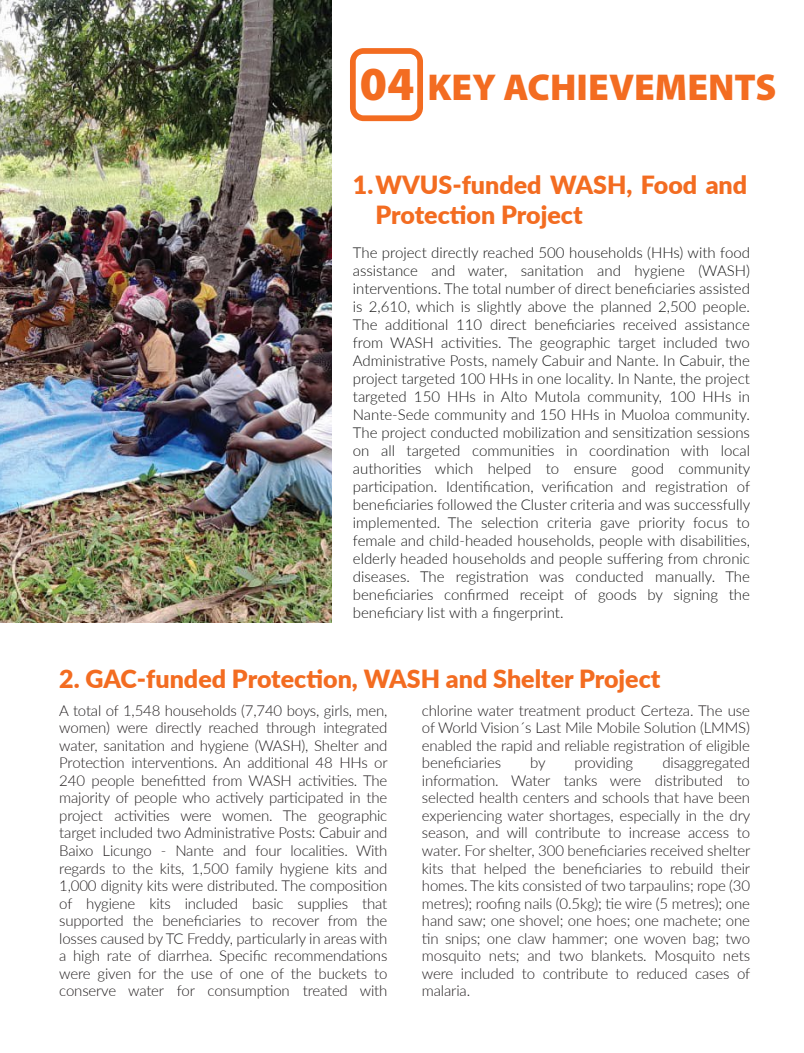
<style>
.page{position:relative;width:804px;height:1053px;background:#fff}
.page>*{position:absolute;margin:0;border:0;box-sizing:border-box;transform-origin:0 0}
.t1{font:900 37.5px "Myriad Pro";color:#f36c21}
.t2{font:900 25px/30px "Lato";color:#f36c21}
.t3{font:300 15px/17.5px "Lato";letter-spacing:-.01em;color:#231f20;text-align:justify}
.t4{font:300 15px/18px "Lato";color:#181818;text-align:justify}
.s1{font-size:47.62px}
</style>
<div class="page">
<svg style="left:350px;top:48px;width:73px;height:73px"></svg>
<img style="left:0;top:0;width:331px;height:622px">
<h1 class="t1" style="left:360px;top:62px;width:418px"><span class="s1">04</span> KEY ACHIEVEMENTS</h1>
<h2 class="t2" style="left:375px;top:169px;width:373px;text-indent:-22px">1.WVUS-funded WASH, Food and<br>Protection Project</h2>
<p class="t4" style="left:353px;top:243px;width:399px">The project directly reached 500 households (HHs) with food assistance and water, sanitation and hygiene (WASH) interventions. The total number of direct beneficiaries assisted is 2,610, which is slightly above the planned 2,500 people.<br>The additional 110 direct beneficiaries received assistance from WASH activities. The geographic target included two Administrative Posts, namely Cabuir and Nante. In Cabuir, the project targeted 100 HHs in one locality. In Nante, the project targeted 150 HHs in Alto Mutola community, 100 HHs in Nante-Sede community and 150 HHs in Muoloa community.<br>The project conducted mobilization and sensitization sessions on all targeted communities in coordination with local authorities which helped to ensure good community participation. Identification, verification and registration of beneficiaries followed the Cluster criteria and was successfully implemented. The selection criteria gave priority focus to female and child-headed households, people with disabilities, elderly headed households and people suffering from chronic diseases. The registration was conducted manually. The beneficiaries confirmed receipt of goods by signing the beneficiary list with a fingerprint.</p>
<h2 class="t2" style="left:59px;top:662px;width:602px">2. GAC-funded Protection, WASH and Shelter Project</h2>
<p class="t3" style="left:59px;top:701px;width:330px">A total of 1,548 households (7,740 boys, girls, men, women) were directly reached through integrated water, sanitation and hygiene (WASH), Shelter and Protection interventions. An additional 48 HHs or 240 people benefitted from WASH activities. The majority of people who actively participated in the project activities were women. The geographic target included two Administrative Posts: Cabuir and Baixo Licungo - Nante and four localities. With regards to the kits, 1,500 family hygiene kits and 1,000 dignity kits were distributed. The composition of hygiene kits included basic supplies that supported the beneficiaries to recover from the losses caused by TC Freddy, particularly in areas with a high rate of diarrhea. Specific recommendations were given for the use of one of the buckets to conserve water for consumption treated with</p>
<p class="t3" style="left:422px;top:701px;width:329px">chlorine water treatment product Certeza. The use of World Vision´s Last Mile Mobile Solution (LMMS) enabled the rapid and reliable registration of eligible beneficiaries</p>
<p class="t3" style="left:422px;top:753px;width:330px;text-indent:240px">disaggregated information. Water tanks were distributed to selected health centers and schools that have been experiencing water shortages, especially in the dry season, and will contribute to increase access to water. For shelter, 300 beneficiaries received shelter kits that helped the beneficiaries to rebuild their homes. The kits consisted of two tarpaulins; rope (30 metres); roofing nails (0.5kg); tie wire (5 metres); one hand saw; one shovel; one hoes; one machete; one tin snips; one claw hammer; one woven bag; two mosquito nets; and two blankets. Mosquito nets were included to contribute to reduced cases of malaria.</p>
<p class="t3" style="left:530px;top:753px;width:17px">by</p>
<p class="t3" style="left:574px;top:753px;width:60px">providing</p>
</div>
